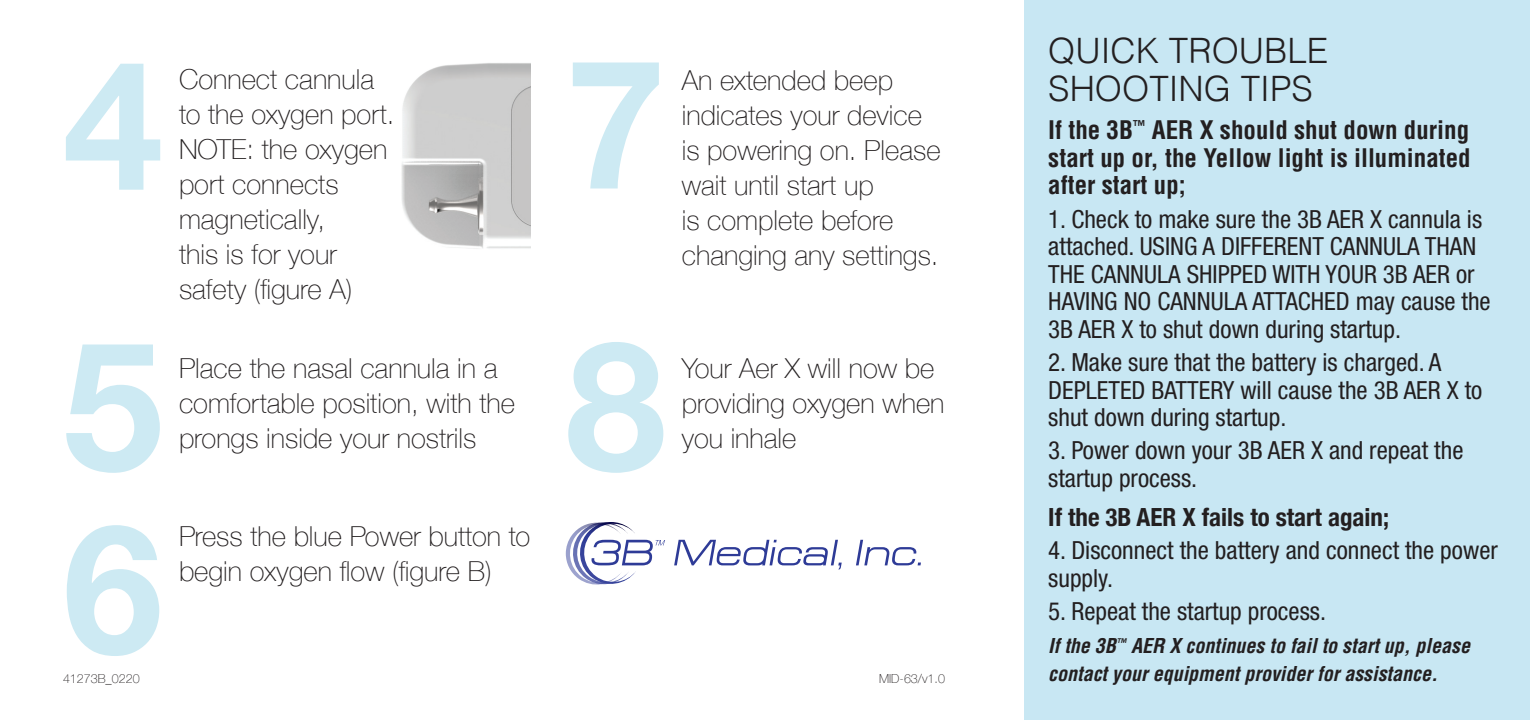
<style>
.page{position:relative;width:1530px;height:720px;background:#fff}
.page>*{position:absolute;margin:0;border:0;box-sizing:border-box;transform-origin:0 0}
.t1{font:700 180px "Helvetica Neue";color:#cdeaf3}
.t2{font:300 35px/37.5px "Helvetica";color:#231f20}
.t3{font:100 27.5px/35px "Helvetica Neue";color:#231f20}
.t4{font:condensed 25px/27.5px "Helvetica Neue";color:#231f20}
.t5{font:700 condensed 25px/27.5px "Helvetica";color:#231f20;text-align:justify}
.t6{font:700 condensed 25px "Helvetica Neue";color:#231f20}
.t7{font:italic 700 condensed 20px "Helvetica";color:#231f20}
.t8{font:100 12.5px "Helvetica Neue";color:#231f20}
</style>
<div class="page">
<div style="left:1024px;top:0;width:506px;height:720px;background:#c8e7f3"></div>
<svg style="left:566px;top:522px;width:99px;height:63px"></svg>
<svg style="left:674px;top:540px;width:168px;height:29px"></svg>
<svg style="left:856px;top:540px;width:65px;height:25px"></svg>
<img style="left:401px;top:63px;width:130px;height:186px">
<p class="t1" style="left:63px;top:-16px;width:102px">4</p>
<p class="t3" style="left:179px;top:61px;width:197px">Connect cannula</p>
<p class="t3" style="left:179px;top:96px;width:217px">to the oxygen port.</p>
<p class="t3" style="left:179px;top:131px;width:210px">NOTE: the oxygen</p>
<p class="t3" style="left:179px;top:166px;width:161px">port connects</p>
<p class="t3" style="left:179px;top:201px;width:148px">magnetically,</p>
<p class="t3" style="left:179px;top:236px;width:159px">this is for your</p>
<p class="t3" style="left:179px;top:271px;width:175px">safety (figure A)</p>
<p class="t1" style="left:63px;top:265px;width:102px">5</p>
<p class="t3" style="left:179px;top:349px;width:338px">Place the nasal cannula in a comfortable position, with the prongs inside your nostrils</p>
<p class="t1" style="left:63px;top:448px;width:102px">6</p>
<p class="t3" style="left:179px;top:517px;width:353px">Press the blue Power button to begin oxygen flow (figure B)</p>
<p class="t1" style="left:566px;top:-17px;width:102px">7</p>
<p class="t3" style="left:682px;top:62px;width:260px">An extended beep indicates your device is powering on. Please wait until start up<br>is complete before changing any settings.</p>
<p class="t1" style="left:566px;top:265px;width:102px">8</p>
<p class="t3" style="left:682px;top:349px;width:264px">Your Aer X will now be providing oxygen when you inhale</p>
<p class="t8" style="left:63px;top:670px;width:78px">41273B_0220</p>
<p class="t8" style="left:879px;top:670px;width:67px">MID-63/v1.0</p>
<p class="t2" style="left:1048px;top:29px;width:282px">QUICK TROUBLE<br>SHOOTING TIPS</p>
<p class="t5" style="left:1048px;top:116px;width:424px">If the 3B<sup>™</sup> AER X should shut down during start up or, the Yellow light is illuminated after start up;</p>
<p class="t4" style="left:1048px;top:205px;width:444px">1. Check to make sure the 3B AER X cannula is attached. USING A DIFFERENT CANNULA THAN THE CANNULA SHIPPED WITH YOUR 3B AER or HAVING NO CANNULA ATTACHED may cause the 3B AER X to shut down during startup.</p>
<p class="t4" style="left:1048px;top:348px;width:436px">2. Make sure that the battery is charged. A<br>DEPLETED BATTERY will cause the 3B AER X to shut down during startup.</p>
<p class="t4" style="left:1048px;top:437px;width:417px">3. Power down your 3B AER X and repeat the startup process.</p>
<p class="t6" style="left:1048px;top:496px;width:342px">If the 3B AER X fails to start again;</p>
<p class="t4" style="left:1048px;top:536px;width:451px">4. Disconnect the battery and connect the power supply.</p>
<p class="t4" style="left:1048px;top:597px;width:279px">5. Repeat the startup process.</p>
<p class="t7" style="left:1048px;top:634px;width:423px">If the 3B<sup>™</sup> AER X continues to fail to start up, please</p>
<p class="t7" style="left:1048px;top:661px;width:391px">contact your equipment provider for assistance.</p>
</div>
